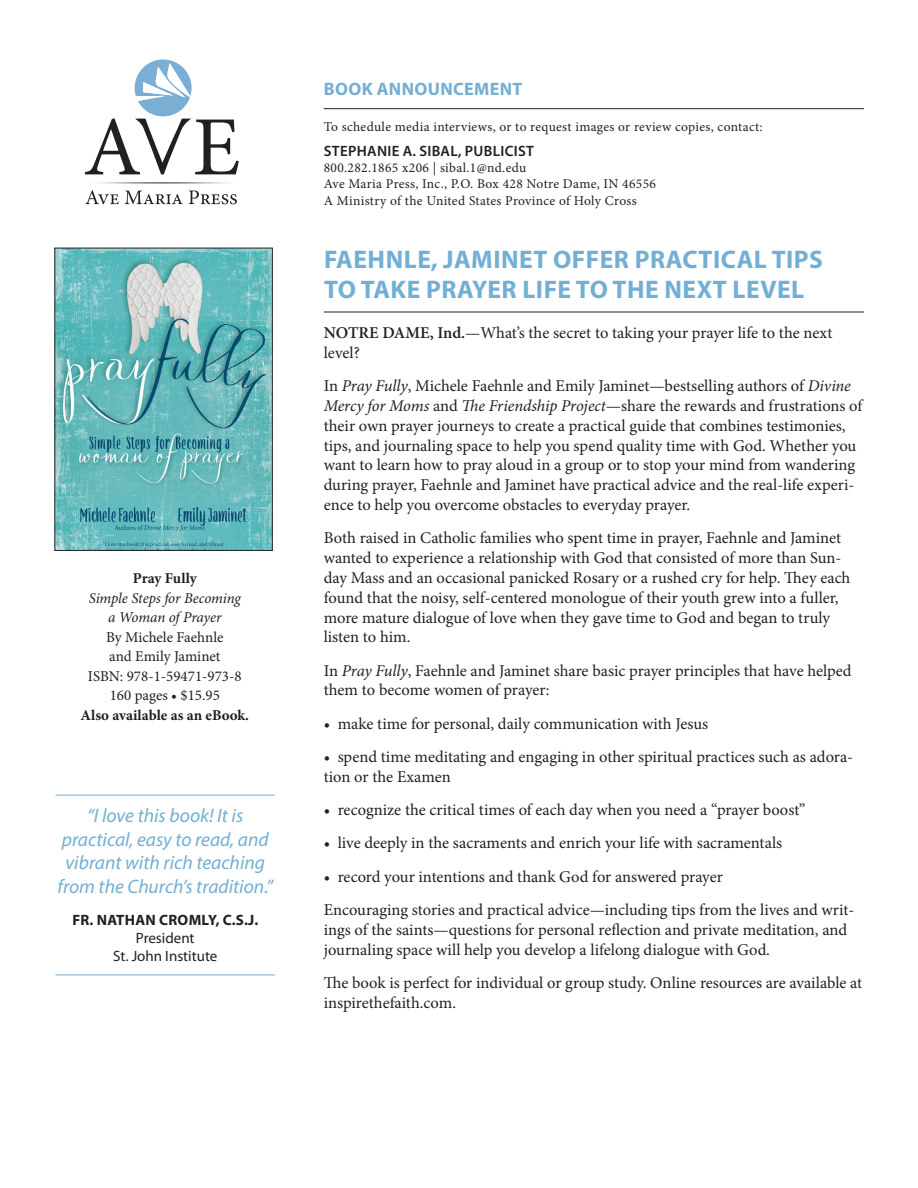
<style>
.page{position:relative;width:918px;height:1188px;background:#fff}
.page>*{position:absolute;margin:0;border:0;box-sizing:border-box;transform-origin:0 0}
.Headline{font:700 25.5px/30.6px "Myriad Pro";letter-spacing:.02em;color:#73aed4}
.t1{font:italic 19.5px/23.4px "Myriad Pro";color:#73aed4;text-align:center}
.Announcement__Title{font:700 18px "Myriad Pro";letter-spacing:.02em;color:#73aed4}
.Body_Copy{font:16.5px/19.8px "Minion Pro";color:#231f20}
.Book_Info__Author{font:15px/19.5px "Minion Pro";color:#231f20;text-align:center}
.t2{font:15px/18px "Myriad Pro";color:#231f20;text-align:center}
.Publicist_Title{font:600 15px "Myriad Pro";letter-spacing:.02em;color:#231f20}
.Announcement__Copy{font:13.5px "Minion Pro";letter-spacing:.025em;color:#231f20}
.s1{font-weight:700}
.s2{font-style:italic}
.s3{font-weight:600}
</style>
<div class="page">
<svg style="left:85px;top:59px;width:154px;height:115px"></svg>
<svg style="left:85px;top:190px;width:34px;height:14px"></svg>
<svg style="left:125px;top:191px;width:58px;height:13px"></svg>
<svg style="left:189px;top:191px;width:48px;height:13px"></svg>
<img style="left:56px;top:250px;width:215px;height:299px">
<div style="left:54px;top:248px;width:219px;height:303px;border:1px solid #231f20"></div>
<hr style="left:324px;top:312px;width:540px;height:1px;background:#231f20">
<hr style="left:324px;top:108px;width:540px;height:1px;background:#231f20">
<hr style="left:56px;top:795px;width:219px;height:1px;background:#73aed4">
<hr style="left:56px;top:975px;width:219px;height:1px;background:#73aed4">
<p class="Book_Info__Author" style="left:81px;top:569px;width:170px"><span class="s1">Pray Fully<br></span><span class="s2">Simple Steps for Becoming<br>a Woman of Prayer<br></span>By Michele Faehnle<br>and Emily Jaminet<br>ISBN: 978-1-59471-973-8<br>160 pages • $15.95<br><span class="s1">Also available as an eBook.</span></p>
<p class="t1" style="left:58px;top:804px;width:217px">“I love this book! It is practical, easy to read, and vibrant with rich teaching from the Church’s tradition.”</p>
<p class="t2" style="left:72px;top:911px;width:187px"><span class="s1">FR. NATHAN CROMLY, C.S.J.<br></span>President<br>St. John Institute</p>
<p class="Announcement__Title" style="left:324px;top:77px;width:200px">BOOK ANNOUNCEMENT</p>
<p class="Announcement__Copy" style="left:324px;top:118px;width:440px">To schedule media interviews, or to request images or review copies, contact:</p>
<p class="Publicist_Title" style="left:324px;top:141px;width:212px">STEPHANIE A. SIBAL, PUBLICIST</p>
<p class="Announcement__Copy" style="left:324px;top:159px;width:204px">800.282.1865 x206 | sibal.1@nd.edu</p>
<p class="Announcement__Copy" style="left:324px;top:175px;width:334px">Ave Maria Press, Inc., P.O. Box 428 Notre Dame, IN 46556</p>
<p class="Announcement__Copy" style="left:324px;top:191px;width:314px">A Ministry of the United States Province of Holy Cross</p>
<p class="Headline" style="left:324px;top:243px;width:501px">FAEHNLE, JAMINET OFFER PRACTICAL TIPS<br>TO TAKE PRAYER LIFE TO THE NEXT LEVEL</p>
<p class="Body_Copy" style="left:324px;top:323px;width:510px"><span class="s3">NOTRE DAME, Ind.</span>—What’s the secret to taking your prayer life to the next level?</p>
<p class="Body_Copy" style="left:324px;top:376px;width:540px">In <span class="s2">Pray Fully</span>, Michele Faehnle and Emily Jaminet—bestselling authors of <span class="s2">Divine Mercy for Moms</span> and <span class="s2">The Friendship Project</span>—share the rewards and frustrations of their own prayer journeys to create a practical guide that combines testimonies, tips, and journaling space to help you spend quality time with God. Whether you want to learn how to pray aloud in a group or to stop your mind from wandering during prayer, Faehnle and Jaminet have practical advice and the real-life experi&shy;ence to help you overcome obstacles to everyday prayer.</p>
<p class="Body_Copy" style="left:324px;top:528px;width:528px">Both raised in Catholic families who spent time in prayer, Faehnle and Jaminet wanted to experience a relationship with God that consisted of more than Sun&shy;day Mass and an occasional panicked Rosary or a rushed cry for help. They each found that the noisy, self-centered monologue of their youth grew into a fuller, more mature dialogue of love when they gave time to God and began to truly listen to him.</p>
<p class="Body_Copy" style="left:324px;top:661px;width:529px">In <span class="s2">Pray Fully</span>, Faehnle and Jaminet share basic prayer principles that have helped them to become women of prayer:</p>
<p class="Body_Copy" style="left:324px;top:714px;width:386px">• make time for personal, daily communication with Jesus</p>
<p class="Body_Copy" style="left:324px;top:747px;width:531px">• spend time meditating and engaging in other spiritual practices such as adora&shy;tion or the Examen</p>
<p class="Body_Copy" style="left:324px;top:800px;width:483px">• recognize the critical times of each day when you need a “prayer boost”</p>
<p class="Body_Copy" style="left:324px;top:833px;width:460px">• live deeply in the sacraments and enrich your life with sacramentals</p>
<p class="Body_Copy" style="left:324px;top:867px;width:401px">• record your intentions and thank God for answered prayer</p>
<p class="Body_Copy" style="left:324px;top:900px;width:532px">Encouraging stories and practical advice—including tips from the lives and writ&shy;ings of the saints—questions for personal reflection and private meditation, and journaling space will help you develop a lifelong dialogue with God.</p>
<p class="Body_Copy" style="left:324px;top:973px;width:540px">The book is perfect for individual or group study. Online resources are available at inspirethefaith.com.</p>
</div>
